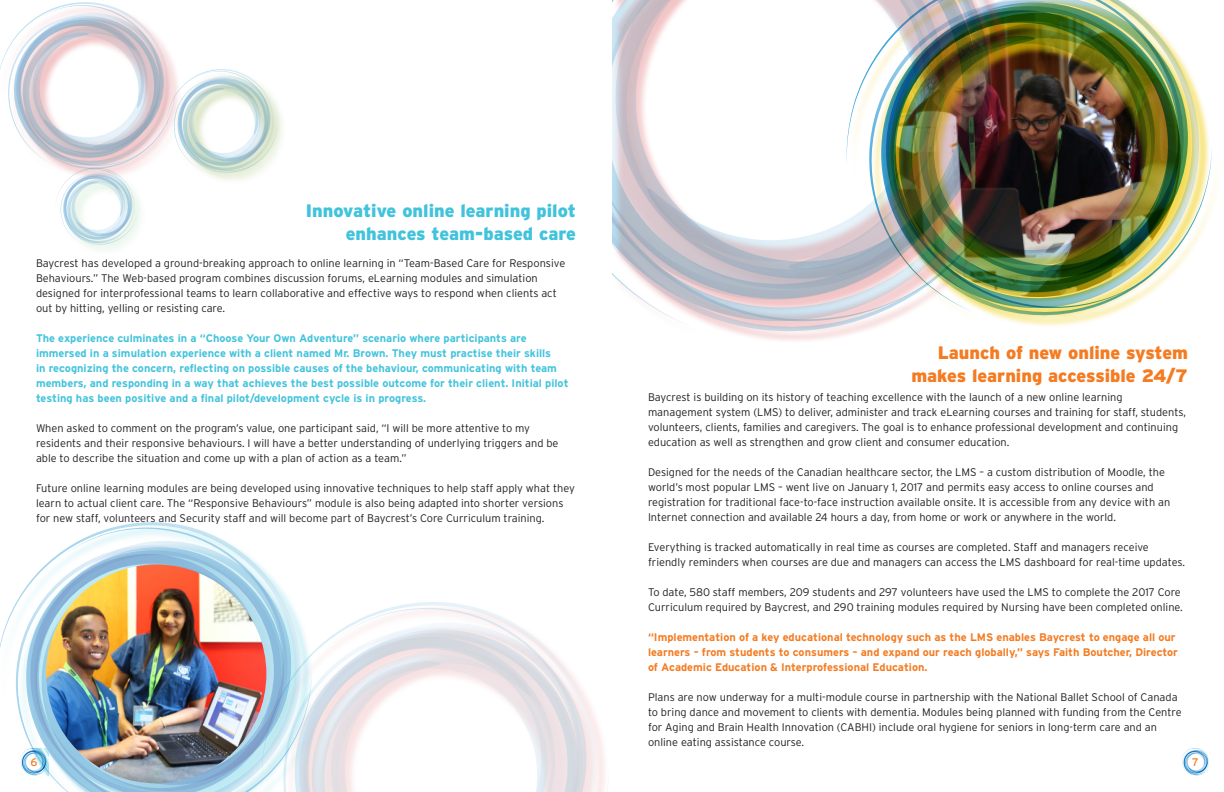
<style>
.page{position:relative;width:1224px;height:792px;background:#fff}
.page>*{position:absolute;margin:0;border:0;box-sizing:border-box;transform-origin:0 0}
.t1{font:900 18px/23px "Interstate";color:#42c3dc;text-align:right}
.t2{font:900 18px "Interstate";color:#f47b21}
.t3{font:300 11px/15px "Interstate";color:#231f20}
.t4{font:700 11px/15px "Interstate";color:#42c3dc}
.t5{font:700 11px/15px "Interstate";color:#f47b21}
.t6{font:11px "Interstate";color:#f47b21}
</style>
<div class="page">
<svg style="left:0;top:522px;width:290px;height:222px"></svg>
<svg style="left:30px;top:528px;width:257px;height:264px"></svg>
<div style="left:849px;top:0;width:375px;height:328px;background:#f0cb02;opacity:.7"></div>
<svg style="left:1036px;top:2px;width:176px;height:313px"></svg>
<svg style="left:1036px;top:0;width:163px;height:308px"></svg>
<img style="left:1036px;top:0;width:148px;height:293px">
<div style="left:169px;top:71px;width:121px;height:114px;background:#78a22d;opacity:.7"></div>
<div style="left:614px;top:0;width:422px;height:343px;background:#d1232a;opacity:.7"></div>
<img style="left:614px;top:0;width:410px;height:331px">
<img style="left:614px;top:0;width:392px;height:321px">
<img style="left:612px;top:0;width:373px;height:300px">
<svg style="left:597px;top:725px;width:11px;height:67px"></svg>
<svg style="left:262px;top:602px;width:335px;height:190px"></svg>
<svg style="left:299px;top:608px;width:283px;height:184px"></svg>
<div style="left:58px;top:169px;width:91px;height:88px;background:#40ae49;opacity:.3"></div>
<svg style="left:0;top:2px;width:278px;height:243px"></svg>
<img style="left:46px;top:564px;width:220px;height:219px">
<svg style="left:1181px;top:748px;width:28px;height:27px"></svg>
<svg style="left:19px;top:748px;width:29px;height:27px"></svg>
<p class="t1" style="left:306px;top:199px;width:272px">Innovative online learning pilot enhances team-based care</p>
<p class="t3" style="left:36px;top:255px;width:531px">Baycrest has developed a ground-breaking approach to online learning in “Team-Based Care for Responsive Behaviours.” The Web-based program combines discussion forums, eLearning modules and simulation designed for interprofessional teams to learn collaborative and effective ways to respond when clients act out by hitting, yelling or resisting care.</p>
<p class="t4" style="left:36px;top:330px;width:534px">The experience culminates in a “Choose Your Own Adventure” scenario where participants are immersed in a simulation experience with a client named Mr. Brown. They must practise their skills<br>in recognizing the concern, reflecting on possible causes of the behaviour, communicating with team members, and responding in a way that achieves the best possible outcome for their client. Initial pilot testing has been positive and a final pilot/development cycle is in progress.</p>
<p class="t3" style="left:36px;top:420px;width:524px">When asked to comment on the program’s value, one participant said, “I will be more attentive to my residents and their responsive behaviours. I will have a better understanding of underlying triggers and be able to describe the situation and come up with a plan of action as a team.”</p>
<p class="t3" style="left:36px;top:480px;width:540px">Future online learning modules are being developed using innovative techniques to help staff apply what they learn to actual client care. The “Responsive Behaviours” module is also being adapted into shorter versions for new staff, volunteers and Security staff and will become part of Baycrest’s Core Curriculum training.</p>
<p class="t2" style="left:938px;top:342px;width:252px">Launch of new online system</p>
<p class="t2" style="left:911px;top:365px;width:278px">makes learning accessible 24/7</p>
<p class="t3" style="left:648px;top:390px;width:540px">Baycrest is building on its history of teaching excellence with the launch of a new online learning management system (LMS) to deliver, administer and track eLearning courses and training for staff, students, volunteers, clients, families and caregivers. The goal is to enhance professional development and continuing education as well as strengthen and grow client and consumer education.</p>
<p class="t3" style="left:648px;top:465px;width:524px">Designed for the needs of the Canadian healthcare sector, the LMS – a custom distribution of Moodle, the world’s most popular LMS – went live on January 1, 2017 and permits easy access to online courses and registration for traditional face-to-face instruction available onsite. It is accessible from any device with an Internet connection and available 24 hours a day, from home or work or anywhere in the world.</p>
<p class="t3" style="left:648px;top:540px;width:539px">Everything is tracked automatically in real time as courses are completed. Staff and managers receive friendly reminders when courses are due and managers can access the LMS dashboard for real-time updates.</p>
<p class="t3" style="left:648px;top:585px;width:536px">To date, 580 staff members, 209 students and 297 volunteers have used the LMS to complete the 2017 Core<br>Curriculum required by Baycrest, and 290 training modules required by Nursing have been completed online.</p>
<p class="t5" style="left:648px;top:630px;width:532px">“Implementation of a key educational technology such as the LMS enables Baycrest to engage all our learners – from students to consumers – and expand our reach globally,” says Faith Boutcher, Director of Academic Education &amp; Interprofessional Education.</p>
<p class="t3" style="left:648px;top:690px;width:535px">Plans are now underway for a multi-module course in partnership with the National Ballet School of Canada to bring dance and movement to clients with dementia. Modules being planned with funding from the Centre for Aging and Brain Health Innovation (CABHI) include oral hygiene for seniors in long-term care and an online eating assistance course.</p>
<p class="t6" style="left:30px;top:755px;width:8px">6</p>
<p class="t6" style="left:1192px;top:755px;width:8px">7</p>
</div>
